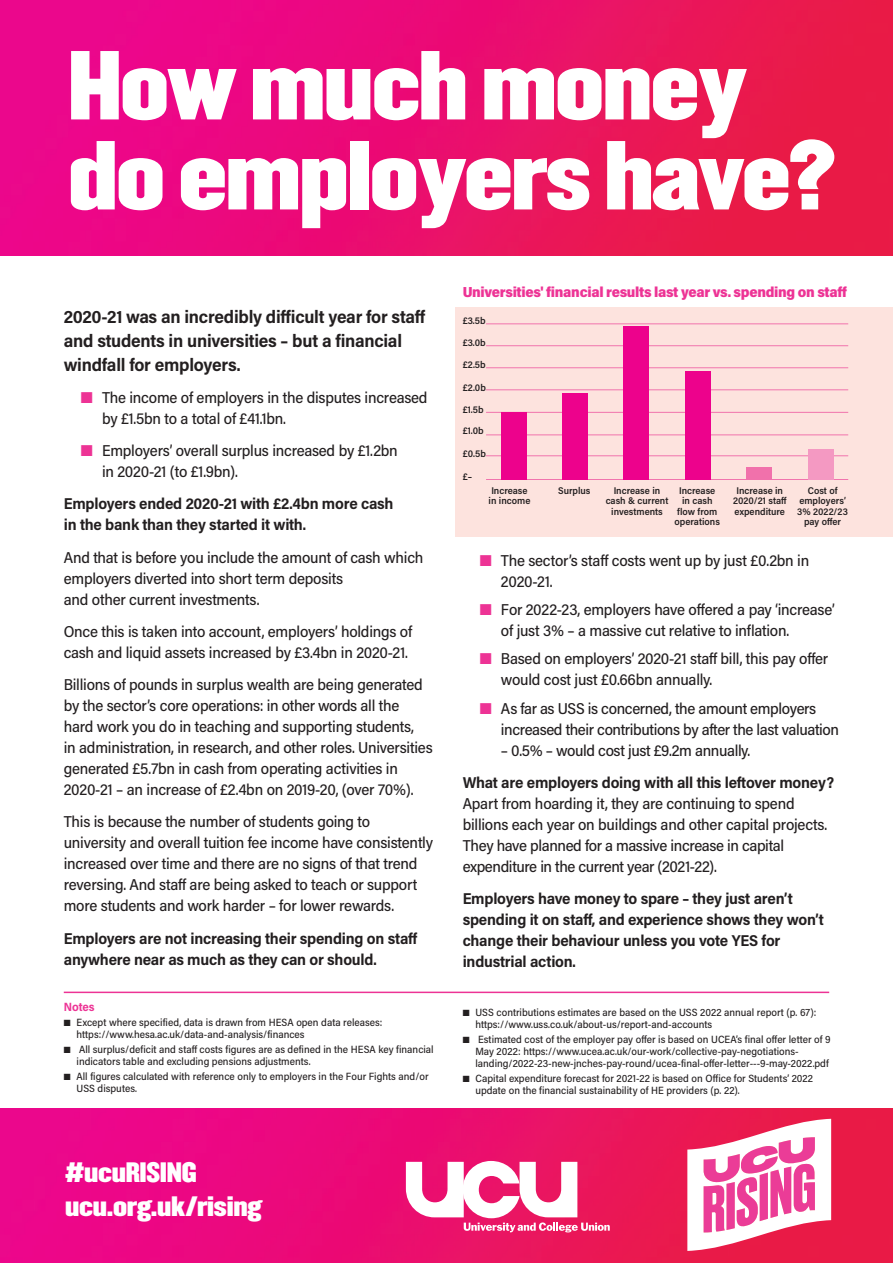
<style>
.page{position:relative;width:893px;height:1263px;background:#fff}
.page>*{position:absolute;margin:0;border:0;box-sizing:border-box;transform-origin:0 0}
.t1{font:85.5px/90px "Champion HTF Middleweight";letter-spacing:-.02em;color:#fff}
.t2{font:24.6px "Champion HTF Middleweight";letter-spacing:-.01em;color:#fff}
.t3{font:700 18px/24px "Acumin Pro Semi Cond";letter-spacing:-.015em;color:#231f20}
.t4{font:500 15.75px/21px "Acumin Pro Semi Cond";letter-spacing:-.015em;color:#231f20}
.t5{font:700 15.75px/21px "Acumin Pro Semi Cond";letter-spacing:-.015em;color:#231f20}
.t6{font:900 14.55px "Acumin Pro Semi Cond";letter-spacing:-.02em;color:#ed3395}
.t7{font:700 12px "Acumin Pro Semi Cond";letter-spacing:-.005em;color:#ed3395}
.t8{font:500 10.5px/12px "Acumin Pro Semi Cond";color:#231f20}
.t9{font:600 9.75px/10.5px "Acumin Pro Semi Cond";color:#231f20;text-align:center}
.s1{color:#ed3395}
.s2{font-weight:700}
</style>
<div class="page">
<div style="left:455px;top:308px;width:438px;height:229px;background:#fde3de"></div>
<hr style="left:486px;top:323px;width:362px;height:1px;background:#f174ad">
<hr style="left:486px;top:345px;width:362px;height:1px;background:#f174ad">
<hr style="left:486px;top:367px;width:362px;height:1px;background:#f174ad">
<hr style="left:486px;top:389px;width:362px;height:1px;background:#f174ad">
<hr style="left:486px;top:412px;width:362px;height:1px;background:#f174ad">
<hr style="left:486px;top:434px;width:362px;height:1px;background:#f174ad">
<hr style="left:486px;top:455px;width:362px;height:1px;background:#f174ad">
<hr style="left:486px;top:479px;width:362px;height:1px;background:#f174ad">
<img style="left:0;top:1108px;width:893px;height:155px">
<img style="left:0;top:0;width:893px;height:255px">
<svg style="left:687px;top:1119px;width:144px;height:132px"></svg>
<svg style="left:406px;top:1161px;width:204px;height:71px"></svg>
<hr style="left:64px;top:991px;width:765px;height:2px;background:#ed3395">
<div style="left:501px;top:412px;width:25px;height:68px;background:#ed028c"></div>
<div style="left:562px;top:393px;width:25px;height:86px;background:#ed028c"></div>
<div style="left:624px;top:326px;width:25px;height:153px;background:#ed028c"></div>
<div style="left:685px;top:371px;width:26px;height:108px;background:#ed028c"></div>
<div style="left:747px;top:468px;width:25px;height:12px;background:#f171ab"></div>
<div style="left:808px;top:449px;width:26px;height:30px;background:#f499c2"></div>
<p class="t1" style="left:68px;top:50px;width:769px">How much money do employers have?</p>
<p class="t3" style="left:64px;top:306px;width:363px">2020-21 was an incredibly difficult year for staff and students in universities – but a financial windfall for employers.</p>
<p class="t4" style="left:102px;top:388px;width:327px;text-indent:-21px"><span class="s1">■</span> The income of employers in the disputes increased by £1.5bn to a total of £41.1bn.</p>
<p class="t4" style="left:102px;top:441px;width:297px;text-indent:-21px"><span class="s1">■</span> Employers’ overall surplus increased by £1.2bn in 2020-21 (to £1.9bn).</p>
<p class="t5" style="left:64px;top:495px;width:331px">Employers ended 2020-21 with £2.4bn more cash in the bank than they started it with.</p>
<p class="t4" style="left:64px;top:548px;width:361px">And that is before you include the amount of cash which employers diverted into short term deposits<br>and other current investments.</p>
<p class="t4" style="left:64px;top:622px;width:350px">Once this is taken into account, employers’ holdings of cash and liquid assets increased by £3.4bn in 2020-21.</p>
<p class="t4" style="left:64px;top:675px;width:370px">Billions of pounds in surplus wealth are being generated by the sector’s core operations: in other words all the hard work you do in teaching and supporting students,<br>in administration, in research, and other roles. Universities generated £5.7bn in cash from operating activities in 2020-21 – an increase of £2.4bn on 2019-20, (over 70%).</p>
<p class="t4" style="left:64px;top:813px;width:371px">This is because the number of students going to university and overall tuition fee income have consistently increased over time and there are no signs of that trend reversing. And staff are being asked to teach or support more students and work harder – for lower rewards.</p>
<p class="t5" style="left:64px;top:929px;width:355px">Employers are not increasing their spending on staff anywhere near as much as they can or should.</p>
<p class="t7" style="left:64px;top:1002px;width:32px">Notes</p>
<p class="t8" style="left:77px;top:1017px;width:307px;text-indent:-13px">■ Except where specified, data is drawn from HESA open data releases: https://www.hesa.ac.uk/data-and-analysis/finances</p>
<p class="t8" style="left:77px;top:1044px;width:359px;text-indent:-13px">■ All surplus/deficit and staff costs figures are as defined in the HESA key financial indicators table and excluding pensions adjustments.</p>
<p class="t8" style="left:77px;top:1071px;width:354px;text-indent:-13px">■ All figures calculated with reference only to employers in the Four Fights and/or<br>USS disputes.</p>
<p class="t2" style="left:65px;top:1162px;width:133px">#ucuRISING</p>
<p class="t2" style="left:65px;top:1196px;width:198px">ucu.org.uk/rising</p>
<p class="t6" style="left:463px;top:287px;width:386px">Universities' financial results last year vs. spending on staff</p>
<p class="t9" style="left:463px;top:315px;width:24px">£3.5b</p>
<p class="t9" style="left:463px;top:337px;width:25px">£3.0b</p>
<p class="t9" style="left:463px;top:360px;width:25px">£2.5b</p>
<p class="t9" style="left:463px;top:382px;width:25px">£2.0b</p>
<p class="t9" style="left:463px;top:405px;width:22px">£1.5b</p>
<p class="t9" style="left:463px;top:426px;width:22px">£1.0b</p>
<p class="t9" style="left:463px;top:448px;width:25px">£0.5b</p>
<p class="t9" style="left:463px;top:472px;width:11px">£–</p>
<p class="t9" style="left:488px;top:485px;width:43px;text-align:left">Increase in income</p>
<p class="t9" style="left:606px;top:485px;width:64px">Increase in cash &amp; current investments</p>
<p class="t9" style="left:675px;top:485px;width:47px">Increase in cash flow from operations</p>
<p class="t9" style="left:733px;top:485px;width:55px">Increase in<br>2020/21 staff expenditure</p>
<p class="t9" style="left:797px;top:485px;width:52px">Cost of employers’<br>3% 2022/23 pay offer</p>
<p class="t9" style="left:558px;top:485px;width:34px">Surplus</p>
<p class="t4" style="left:501px;top:551px;width:310px;text-indent:-21px"><span class="s1">■</span> The sector’s staff costs went up by just £0.2bn in<br>2020-21.</p>
<p class="t4" style="left:501px;top:600px;width:335px;text-indent:-21px"><span class="s1">■</span> For 2022-23, employers have offered a pay ‘increase’ of just 3% – a massive cut relative to inflation.</p>
<p class="t4" style="left:501px;top:650px;width:329px;text-indent:-21px"><span class="s1">■</span> Based on employers’ 2020-21 staff bill, this pay offer would cost just £0.66bn annually.</p>
<p class="t4" style="left:501px;top:699px;width:340px;text-indent:-21px"><span class="s1">■</span> As far as USS is concerned, the amount employers increased their contributions by after the last valuation</p>
<p class="t4" style="left:501px;top:741px;width:251px">– 0.5% – would cost just £9.2m annually.</p>
<p class="t4" style="left:463px;top:773px;width:373px"><span class="s2">What are employers doing with all this leftover money?<br></span>Apart from hoarding it, they are continuing to spend billions each year on buildings and other capital projects.<br>They have planned for a massive increase in capital expenditure in the current year (2021-22).</p>
<p class="t5" style="left:463px;top:889px;width:363px">Employers have money to spare – they just aren’t spending it on staff, and experience shows they won’t change their behaviour unless you vote YES for industrial action.</p>
<p class="t8" style="left:475px;top:1007px;width:343px;text-indent:-13px">■ USS contributions estimates are based on the USS 2022 annual report (p. 67): https://www.uss.co.uk/about-us/report-and-accounts</p>
<p class="t8" style="left:475px;top:1034px;width:357px;text-indent:-13px">■ Estimated cost of the employer pay offer is based on UCEA’s final offer letter of 9<br>May 2022: https://www.ucea.ac.uk/our-work/collective-pay-negotiations&shy;landing/2022-23-new-jnches-pay-round/ucea-final-offer-letter---9-may-2022.pdf</p>
<p class="t8" style="left:475px;top:1073px;width:339px;text-indent:-13px">■ Capital expenditure forecast for 2021-22 is based on Office for Students’ 2022 update on the financial sustainability of HE providers (p. 22).</p>
</div>
